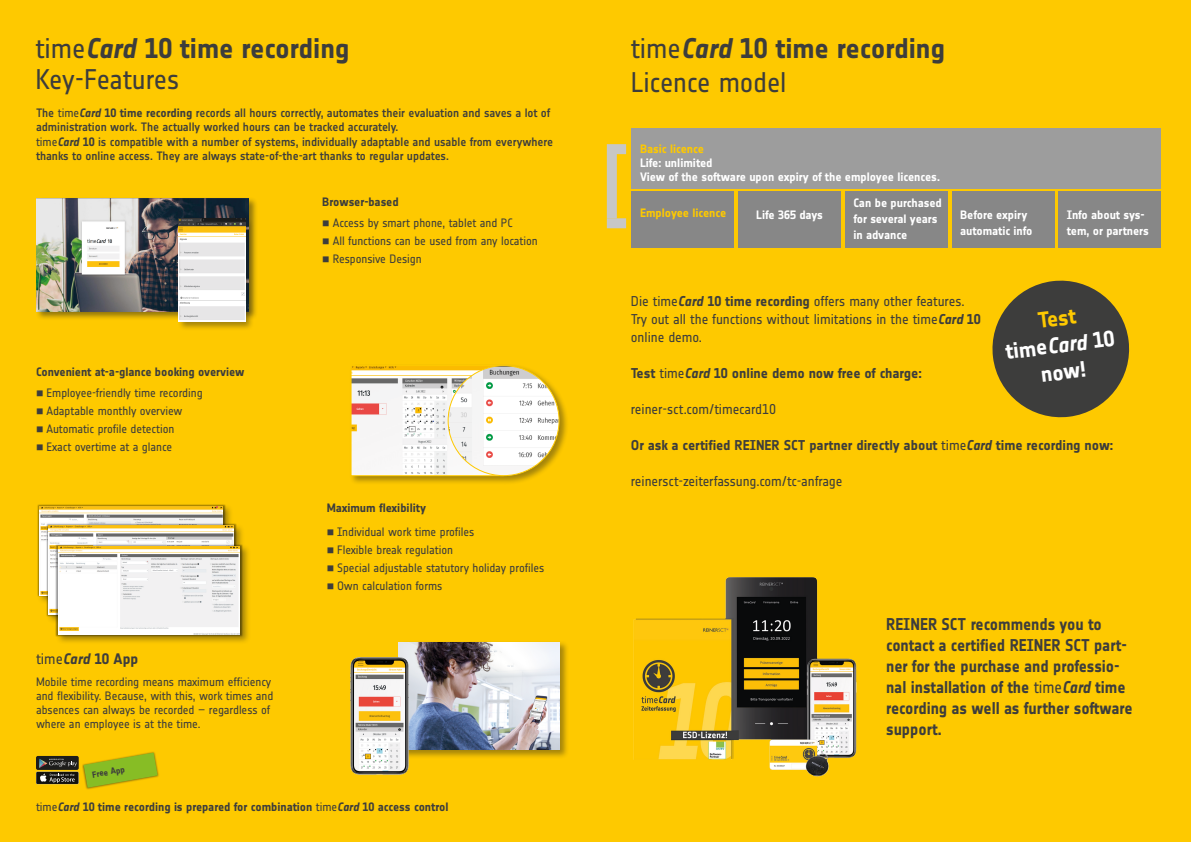
<style>
.page{position:relative;width:1191px;height:842px;background:#fec900}
.page>*{position:absolute;margin:0;border:0;box-sizing:border-box;transform-origin:0 0}
.Einf__Abs{font:28px/33.6px "Notes Bold Tf";letter-spacing:-.005em;color:#3d3d3c}
.t1{font:22px/27px "Notes Bold Tf";color:#fff;text-align:center}
.Einf__Abs-2{font:16.8px/21px "Notes Bold Tf";letter-spacing:-.005em;color:#3d3d3c;scale:.94 1}
.Titel{font:15px "Notes Bold Tf";color:#3d3d3c}
.Einf__Abs-3{font:14px "Notes Regular Tf";letter-spacing:-.005em;color:#3d3d3c}
.Einf__Abs-4{font:14px "Notes Bold Tf";letter-spacing:-.005em;color:#3d3d3c}
.Einf__Abs-5{font:14px "Notes";letter-spacing:-.005em;color:#3d3d3c}
.Tabelle_Text_linke_S{font:500 12px/14.4px "Notes";letter-spacing:-.005em;color:#3d3d3c}
.Einf__Abs-6{font:12px "Notes Regular Tf";letter-spacing:-.005em;color:#3d3d3c}
.t2{font:12px/16px "Notes Bold Tf";letter-spacing:-.005em;color:#fff}
.Einf__Abs-7{font:12px/14px "Notes";letter-spacing:-.005em;color:#3d3d3c}
.Einf__Abs-8{font:12px "Notes Bold Tf";letter-spacing:-.005em;color:#3d3d3c}
.subline_seite{font:12px "Notes Bold Tf";letter-spacing:-.005em;color:#3d3d3c}
.t3{font:12px "Notes Bold Tf";letter-spacing:-.005em;color:#fec900}
.Einf__Abs-9{font:700 8.7px "Notes";color:#3d3d3c}
.s1{font-family:"Notes"}
.s2{font-family:"Notes";font-weight:700;font-style:italic}
.s3{font-family:"Notes Regular Tf"}
.s4{font-weight:400}
.s5{font-weight:700;font-style:italic}
.s6{font-family:"Notes Bold Tf";font-weight:400}
.s7{font-family:"Notes Bold Italic Tf"}
.s8{color:#fec900}
.s9{font-family:"Notes Bold Tf"}
</style>
<div class="page">
<div style="left:349px;top:364px;width:220px;height:121px;background:#1d1d1b;opacity:.4"></div>
<img style="left:353px;top:367px;width:95px;height:107px">
<div style="left:351px;top:365px;width:152px;height:111px;border:1px solid #fec900"></div>
<img style="left:448px;top:366px;width:111px;height:110px">
<svg style="left:36px;top:771px;width:43px;height:13px"></svg>
<div style="left:36px;top:772px;width:42px;height:12px;background:#12110d"></div>
<div style="left:36px;top:756px;width:43px;height:14px;background:#1d1d1b;border-radius:2px"></div>
<svg style="left:39px;top:759px;width:38px;height:24px"></svg>
<div style="left:82px;top:751px;width:77px;height:39px;background:#1d1d1b;opacity:.6"></div>
<svg style="left:84px;top:753px;width:74px;height:35px"></svg>
<div style="left:36px;top:503px;width:215px;height:142px;background:#1d1d1b;opacity:.41"></div>
<img style="left:36px;top:503px;width:190px;height:95px">
<img style="left:40px;top:506px;width:182px;height:89px">
<img style="left:45px;top:523px;width:193px;height:94px">
<img style="left:49px;top:526px;width:185px;height:88px">
<img style="left:54px;top:543px;width:190px;height:95px">
<img style="left:58px;top:546px;width:182px;height:89px">
<div style="left:397px;top:641px;width:172px;height:118px;background:#1d1d1b;opacity:.4"></div>
<img style="left:398px;top:642px;width:161px;height:108px">
<div style="left:607px;top:154px;width:10px;height:64px;background:#c7c7c6"></div>
<div style="left:631px;top:128px;width:530px;height:61px;background:#9d9d9d"></div>
<div style="left:631px;top:191px;width:103px;height:57px;background:#878787"></div>
<div style="left:1058px;top:191px;width:103px;height:57px;background:#878787"></div>
<div style="left:951px;top:191px;width:103px;height:57px;background:#878787"></div>
<div style="left:845px;top:191px;width:102px;height:57px;background:#878787"></div>
<div style="left:738px;top:191px;width:103px;height:57px;background:#878787"></div>
<div style="left:607px;top:144px;width:19px;height:10px;background:#c7c7c6"></div>
<div style="left:607px;top:218px;width:19px;height:10px;background:#c7c7c6"></div>
<div style="left:35px;top:197px;width:223px;height:123px;background:#1d1d1b;opacity:.49"></div>
<img style="left:36px;top:198px;width:213px;height:113px">
<div style="left:177px;top:217px;width:77px;height:114px;background:#1d1d1b;opacity:.4"></div>
<img style="left:179px;top:218px;width:66px;height:103px">
<svg style="left:992px;top:280px;width:138px;height:138px"></svg>
<img style="left:350px;top:652px;width:66px;height:123px">
<img style="left:633px;top:577px;width:224px;height:200px">
<p class="Einf__Abs" style="left:35px;top:33px;width:316px;line-height:31px"><span class="s1">time</span><span class="s2">Card</span> 10 time recording<br><span class="s3">Key-Features</span></p>
<p class="Tabelle_Text_linke_S" style="left:36px;top:105px;width:516px">The <span class="s4">time</span><span class="s5">Card</span> <span class="s6">10 time recording</span> records all hours correctly, automates their evaluation and saves a lot of administration work. The actually worked hours can be tracked accurately.</p>
<p class="Tabelle_Text_linke_S" style="left:36px;top:134px;width:518px"><span class="s4">time</span><span class="s5">Card</span> <span class="s6">10</span> is compatible with a number of systems, individually adaptable and usable from everywhere thanks to online access. They are always state-of-the-art thanks to regular updates.</p>
<p class="subline_seite" style="left:36px;top:365px;width:210px">Convenient at-a-glance booking overview</p>
<p class="Einf__Abs-6" style="left:36px;top:386px;width:168px">■ Employee-friendly time recording</p>
<p class="Einf__Abs-6" style="left:36px;top:404px;width:148px">■ Adaptable monthly overview</p>
<p class="Einf__Abs-6" style="left:36px;top:422px;width:140px">■ Automatic profile detection</p>
<p class="Einf__Abs-6" style="left:36px;top:440px;width:138px">■ Exact overtime at a glance</p>
<p class="Titel" style="left:36px;top:651px;width:104px"><span class="s3">time</span><span class="s7">Card</span> 10 App</p>
<p class="Einf__Abs-7" style="left:36px;top:675px;width:239px">Mobile time recording means maximum efficiency and flexibility. Because, with this, work times and absences can always be recorded – regardless of where an employee is at the time.</p>
<p class="Einf__Abs-9" style="left:92px;top:770px;width:34px;rotate:-10deg">Free App</p>
<p class="subline_seite" style="left:322px;top:195px;width:78px">Browser-based</p>
<p class="Einf__Abs-6" style="left:322px;top:216px;width:192px">■ Access by smart phone, tablet and PC</p>
<p class="Einf__Abs-6" style="left:322px;top:234px;width:217px">■ All functions can be used from any location</p>
<p class="Einf__Abs-6" style="left:322px;top:252px;width:101px">■ Responsive Design</p>
<p class="subline_seite" style="left:327px;top:501px;width:101px">Maximum flexibility</p>
<p class="Einf__Abs-6" style="left:327px;top:525px;width:149px">■ Individual work time profiles</p>
<p class="Einf__Abs-6" style="left:327px;top:543px;width:128px">■ Flexible break regulation</p>
<p class="Einf__Abs-6" style="left:327px;top:561px;width:219px">■ Special adjustable statutory holiday profiles</p>
<p class="Einf__Abs-6" style="left:327px;top:579px;width:117px">■ Own calculation forms</p>
<p class="Einf__Abs-8" style="left:36px;top:800px;width:414px"><span class="s1">time</span><span class="s2">Card</span> 10 time recording is prepared for combination <span class="s1">time</span><span class="s2">Card</span> 10 access control</p>
<p class="Einf__Abs" style="left:631px;top:32px;width:316px"><span class="s1">time</span><span class="s2">Card</span> 10 time recording<br><span class="s3">Licence model</span></p>
<p class="t2" style="left:640px;top:142px;width:74px;line-height:14px"><span class="s8">Basic licence<br></span>Life: unlimited</p>
<p class="t2" style="left:640px;top:169px;width:301px">View of the software upon expiry of the employee licences.</p>
<p class="t3" style="left:640px;top:206px;width:88px">Employee licence</p>
<p class="t2" style="left:1066px;top:206px;width:84px">Info about sys&shy;tem, or partners</p>
<p class="t2" style="left:853px;top:195px;width:90px">Can be purchased for several years in advance</p>
<p class="t2" style="left:756px;top:206px;width:68px">Life 365 days</p>
<p class="t2" style="left:960px;top:206px;width:74px">Before expiry automatic info</p>
<p class="Einf__Abs-3" style="left:631px;top:293px;width:335px">Die <span class="s1">time</span><span class="s2">Card</span> <span class="s9">10 time recording</span> offers many other features.</p>
<p class="Einf__Abs-3" style="left:631px;top:311px;width:351px">Try out all the functions without limitations in the time<span class="s7">Card</span> <span class="s9">10</span></p>
<p class="Einf__Abs-3" style="left:631px;top:329px;width:73px">online demo.</p>
<p class="Einf__Abs-4" style="left:631px;top:365px;width:292px">Test <span class="s1">time</span><span class="s2">Card</span> 10 online demo now free of charge:</p>
<p class="Einf__Abs-5" style="left:631px;top:401px;width:147px">reiner-sct.com/timecard<span class="s3">10</span></p>
<p class="Einf__Abs-4" style="left:631px;top:437px;width:484px">Or ask a certified REINER SCT partner directly about <span class="s1">time</span><span class="s2">Card</span> time recording now:</p>
<p class="Einf__Abs-3" style="left:631px;top:473px;width:213px">reinersct-zeiterfassung.com/tc-anfrage</p>
<p class="t1" style="left:1000px;top:311px;width:111px;rotate:-7deg"><span class="s8">Test </span>time<span class="s7">Card</span> 10 now!</p>
<p class="Einf__Abs-2" style="left:886px;top:614px;width:264px">REINER SCT recommends you to contact a certified REINER SCT part&shy;ner for the purchase and professio&shy;nal installation of the <span class="s1">time</span><span class="s2">Card</span> time recording as well as further software support.</p>
</div>
